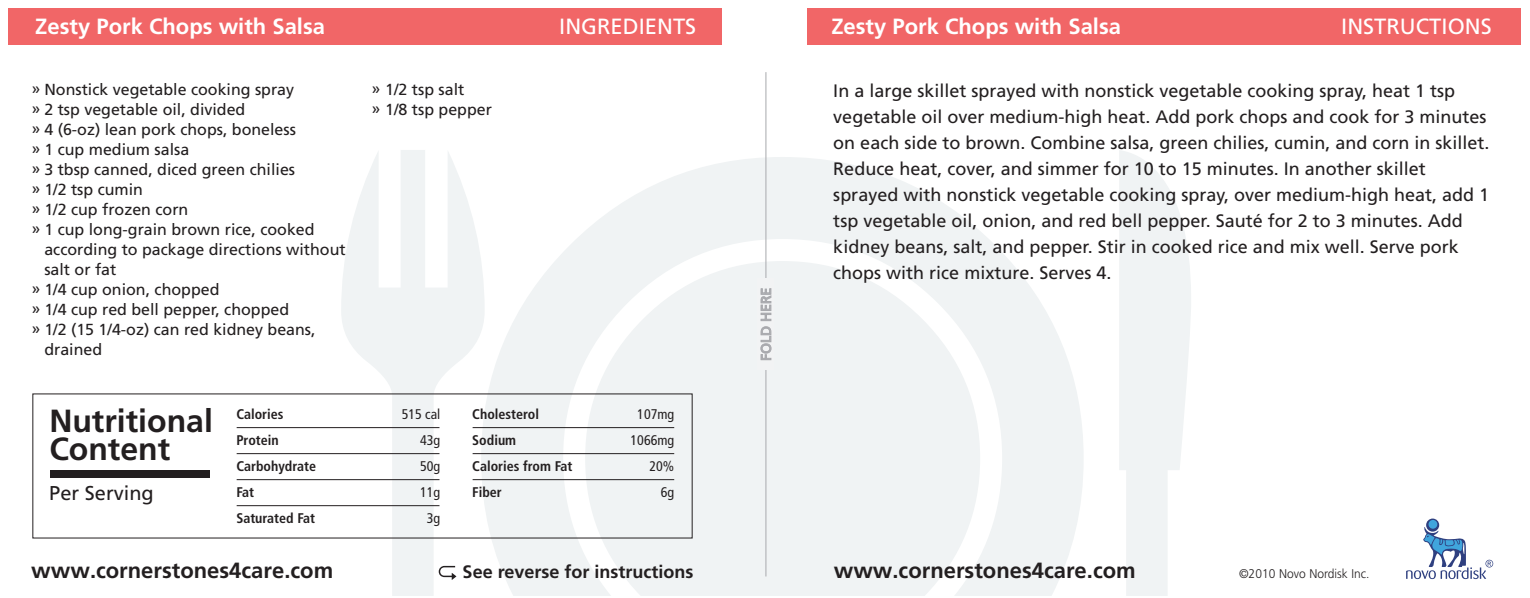
<style>
.page{position:relative;width:1530px;height:598px;background:#fff}
.page>*{position:absolute;margin:0;border:0;box-sizing:border-box;transform-origin:0 0}
.t1{font:700 32px/28px "Frutiger";color:#231f20}
.t2{font:700 22px "Frutiger";color:#231f20}
.t3{font:700 22px "Frutiger";color:#fff}
.t4{font:22px "Frutiger";color:#fff}
.t5{font:20px "Frutiger";color:#231f20}
.t6{font:18px/26px "Frutiger";color:#231f20}
.t7{font:700 18px "Frutiger";color:#231f20}
.t8{font:16px/20px "Frutiger";color:#231f20}
.t9{font:700 condensed 14px/26px "Frutiger";color:#231f20}
.t10{font:condensed 14px/26px "Frutiger";color:#231f20;text-align:right}
.t11{font:14px "Frutiger";color:#a8a9ad}
.t12{font:300 12.6px "Frutiger";color:#231f20;scale:.95 1}
</style>
<div class="page">
<svg style="left:341px;top:150px;width:850px;height:446px;fill:#f0f3f4"></svg>
<div style="left:8px;top:8px;width:714px;height:36px;background:#f16667"></div>
<div style="left:807px;top:8px;width:714px;height:36px;background:#f16667"></div>
<hr style="left:766px;top:72px;width:1px;height:504px;background:#a8a9ad">
<div style="left:758px;top:279px;width:16px;height:91px;background:#f2f3f4"></div>
<svg style="left:760px;top:288px;width:12px;height:72px"></svg>
<div style="left:51px;top:470px;width:159px;height:7px;background:#231f20"></div>
<svg style="left:439px;top:566px;width:17px;height:14px"></svg>
<svg style="left:1426px;top:518px;width:13px;height:13px"></svg>
<div style="left:1429px;top:520px;width:8px;height:8px;background:#40a5dc;border-radius:50%"></div>
<svg style="left:1406px;top:526px;width:87px;height:53px"></svg>
<p class="t3" style="left:35px;top:13px;width:291px">Zesty Pork Chops with Salsa</p>
<p class="t3" style="left:831px;top:13px;width:291px">Zesty Pork Chops with Salsa</p>
<p class="t4" style="left:559px;top:13px;width:138px">INGREDIENTS</p>
<p class="t4" style="left:1341px;top:13px;width:152px">INSTRUCTIONS</p>
<p class="t8" style="left:31px;top:79px;width:264px">» Nonstick vegetable cooking spray</p>
<p class="t8" style="left:31px;top:99px;width:215px">» 2 tsp vegetable oil, divided</p>
<p class="t8" style="left:31px;top:119px;width:266px">» 4 (6-oz) lean pork chops, boneless</p>
<p class="t8" style="left:31px;top:139px;width:159px">» 1 cup medium salsa</p>
<p class="t8" style="left:31px;top:159px;width:265px">» 3 tbsp canned, diced green chilies</p>
<p class="t8" style="left:31px;top:179px;width:113px">» 1/2 tsp cumin</p>
<p class="t8" style="left:31px;top:199px;width:158px">» 1/2 cup frozen corn</p>
<p class="t8" style="left:31px;top:219px;width:285px">» 1 cup long-grain brown rice, cooked</p>
<p class="t8" style="left:44px;top:239px;width:303px">according to package directions without</p>
<p class="t8" style="left:44px;top:259px;width:74px">salt or fat</p>
<p class="t8" style="left:31px;top:279px;width:190px">» 1/4 cup onion, chopped</p>
<p class="t8" style="left:31px;top:299px;width:259px">» 1/4 cup red bell pepper, chopped</p>
<p class="t8" style="left:31px;top:319px;width:286px">» 1/2 (15 1/4-oz) can red kidney beans,</p>
<p class="t8" style="left:44px;top:339px;width:59px">drained</p>
<p class="t8" style="left:371px;top:79px;width:122px">» 1/2 tsp salt<br>» 1/8 tsp pepper</p>
<h1 class="t1" style="left:49px;top:407px;width:165px">Nutritional<br>Content</h1>
<p class="t5" style="left:49px;top:481px;width:106px">Per Serving</p>
<p class="t9" style="left:236px;top:401px;width:81px">Calories<br>Protein<br>Carbohydrate<br>Fat<br>Saturated Fat</p>
<p class="t9" style="left:472px;top:401px;width:101px">Cholesterol<br>Sodium<br>Calories from Fat<br>Fiber</p>
<p class="t10" style="left:402px;top:401px;width:40px">515 cal<br>43g<br>50g<br>11g<br>3g</p>
<p class="t10" style="left:631px;top:401px;width:45px">107mg<br>1066mg<br>20%<br>6g</p>
<p class="t11" style="left:758px;top:361px;width:75px;rotate:-90deg">FOLD HERE</p>
<p class="t6" style="left:833px;top:77px;width:658px">In a large skillet sprayed with nonstick vegetable cooking spray, heat 1 tsp vegetable oil over medium-high heat. Add pork chops and cook for 3 minutes on each side to brown. Combine salsa, green chilies, cumin, and corn in skillet.<br>Reduce heat, cover, and simmer for 10 to 15 minutes. In another skillet sprayed with nonstick vegetable cooking spray, over medium-high heat, add 1 tsp vegetable oil, onion, and red bell pepper. Sauté for 2 to 3 minutes. Add kidney beans, salt, and pepper. Stir in cooked rice and mix well. Serve pork chops with rice mixture. Serves 4.</p>
<p class="t2" style="left:31px;top:557px;width:303px">www.cornerstones4care.com</p>
<p class="t7" style="left:463px;top:561px;width:232px">See reverse for instructions</p>
<p class="t2" style="left:834px;top:557px;width:303px">www.cornerstones4care.com</p>
<p class="t12" style="left:1239px;top:566px;width:139px">©2010 Novo Nordisk Inc.</p>
</div>
